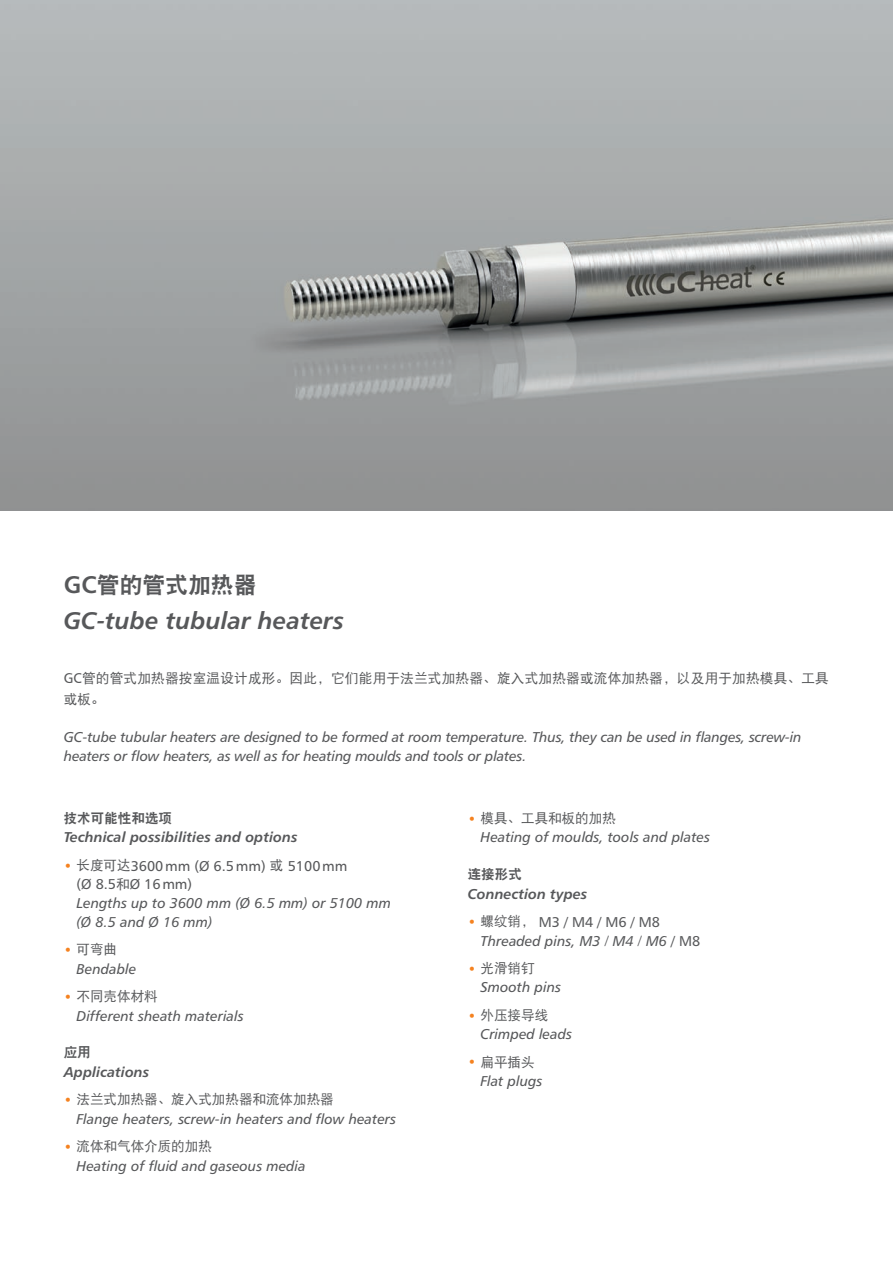
<style>
.page{position:relative;width:893px;height:1263px;background:#fff}
.page>*{position:absolute;margin:0;border:0;box-sizing:border-box;transform-origin:0 0}
.t1{font:24px "Humanist 777 BT Bold Italic B";color:#57585a}
.t2{font:22.8px "DFP Hei W9";color:#57585a}
.t3{font:14.25px/18.8px "Humanist 777 BT Italic B";color:#57585a}
.t4{font:14.25px "Humanist 777 BT Bold Italic B";color:#57585a}
.t5{font:14.25px/18.8px "Humanist 777 BT Roman B";color:#57585a}
.t6{font:13.5px/21px "DFP Hei W5";color:#57585a}
.t7{font:13.5px "DFP Hei W9";color:#57585a}
.s1{font-family:"Humanist 777 BT Bold B";font-size:24px}
.s2{font-family:"Humanist 777 BT Roman B";font-size:14.25px}
.s3{color:#f58220}
.s4{font-family:"DFP Hei W5";font-size:13.5px}
.s5{font-family:"Humanist 777 BT Roman B";font-size:14.25px;color:#f58220}
.s6{font-family:"Humanist 777 BT Roman B"}
</style>
<div class="page">
<img style="left:0;top:0;width:893px;height:510px">
<h2 class="t2" style="left:64px;top:572px;width:194px"><span class="s1">GC</span>管的管式加热器</h2>
<h1 class="t1" style="left:64px;top:606px;width:282px">GC-tube tubular heaters</h1>
<p class="t6" style="left:64px;top:667px;width:767px"><span class="s2">GC</span>管的管式加热器按室温设计成形。因此，它们能用于法兰式加热器、旋入式加热器或流体加热器，以及用于加热模具、工具或板。</p>
<p class="t3" style="left:64px;top:727px;width:739px">GC-tube tubular heaters are designed to be formed at room temperature. Thus, they can be used in flanges, screw-in heaters or flow heaters, as well as for heating moulds and tools or plates.</p>
<p class="t7" style="left:64px;top:811px;width:110px">技术可能性和选项</p>
<p class="t5" style="left:77px;top:856px;width:272px;text-indent:-13px"><span class="s3">•</span> <span class="s4">长度可达</span>3600mm (Ø 6.5mm) <span class="s4">或</span> 5100mm (Ø 8.5<span class="s4">和</span>Ø 16mm)</p>
<p class="t4" style="left:64px;top:828px;width:235px">Technical possibilities and options</p>
<p class="t3" style="left:77px;top:893px;width:316px">Lengths up to 3600 mm (Ø 6.5 mm) or 5100 mm (Ø 8.5 and Ø 16 mm)</p>
<p class="t3" style="left:77px;top:959px;width:61px">Bendable</p>
<p class="t3" style="left:77px;top:1006px;width:169px">Different sheath materials</p>
<p class="t6" style="left:64px;top:939px;width:55px"><span class="s5">•</span> 可弯曲</p>
<p class="t6" style="left:64px;top:985px;width:95px"><span class="s5">•</span> 不同壳体材料</p>
<p class="t7" style="left:64px;top:1045px;width:29px">应用</p>
<p class="t6" style="left:64px;top:1089px;width:271px"><span class="s5">•</span> 法兰式加热器、旋入式加热器和流体加热器</p>
<p class="t6" style="left:64px;top:1135px;width:150px"><span class="s5">•</span> 流体和气体介质的加热</p>
<p class="t4" style="left:64px;top:1063px;width:87px">Applications</p>
<p class="t3" style="left:77px;top:1109px;width:321px">Flange heaters, screw-in heaters and flow heaters</p>
<p class="t3" style="left:77px;top:1156px;width:231px">Heating of fluid and gaseous media</p>
<p class="t6" style="left:468px;top:807px;width:150px"><span class="s5">•</span> 模具、工具和板的加热</p>
<p class="t3" style="left:480px;top:828px;width:231px">Heating of moulds, tools and plates</p>
<p class="t7" style="left:468px;top:867px;width:56px">连接形式</p>
<p class="t5" style="left:468px;top:912px;width:194px"><span class="s3">•</span> <span class="s4">螺纹销，</span> M3 / M4 / M6 / M8</p>
<p class="t6" style="left:468px;top:957px;width:68px"><span class="s5">•</span> 光滑销钉</p>
<p class="t6" style="left:468px;top:1004px;width:82px"><span class="s5">•</span> 外压接导线</p>
<p class="t6" style="left:468px;top:1051px;width:68px"><span class="s5">•</span> 扁平插头</p>
<p class="t4" style="left:468px;top:884px;width:121px">Connection types</p>
<p class="t3" style="left:480px;top:931px;width:221px">Threaded pins, M3 / M4 / M6 <span class="s6">/ M8</span></p>
<p class="t3" style="left:480px;top:978px;width:82px">Smooth pins</p>
<p class="t3" style="left:480px;top:1025px;width:93px">Crimped leads</p>
<p class="t3" style="left:480px;top:1071px;width:63px">Flat plugs</p>
</div>
